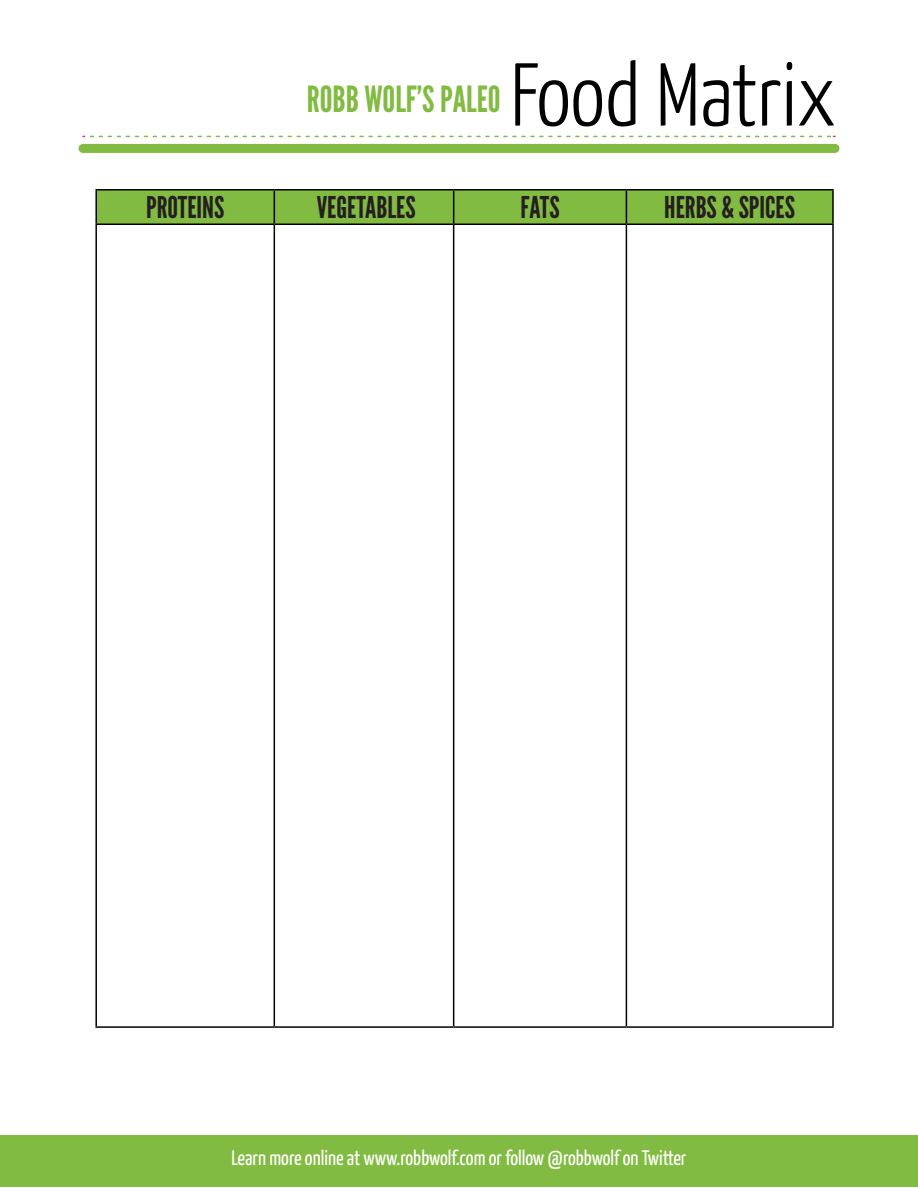
<style>
.page{position:relative;width:918px;height:1188px;background:#fff}
.page>*{position:absolute;margin:0;border:0;box-sizing:border-box;transform-origin:0 0}
.t1{font:300 88.95px "Yanone Kaffeesatz";color:#000}
.t2{font:36px "League Gothic";color:#82bb41}
.t3{font:30px "League Gothic";color:#241f21}
.t4{font:21px "Yanone Kaffeesatz";color:#fff}
</style>
<div class="page">
<div style="left:83px;top:144px;width:752px;height:9px;background:#82bb41"></div>
<svg style="left:90px;top:136px;width:745px;height:1px"></svg>
<div style="left:97px;top:190px;width:735px;height:34px;background:#82bb41"></div>
<hr style="left:95px;top:189px;width:179px;height:1px;background:#000">
<hr style="left:95px;top:190px;width:2px;height:34px;background:#000">
<hr style="left:274px;top:189px;width:180px;height:1px;background:#000">
<hr style="left:274px;top:190px;width:1px;height:34px;background:#000">
<hr style="left:454px;top:189px;width:172px;height:1px;background:#000">
<hr style="left:453px;top:190px;width:1px;height:34px;background:#000">
<hr style="left:626px;top:189px;width:208px;height:1px;background:#000">
<hr style="left:626px;top:190px;width:1px;height:34px;background:#000">
<hr style="left:832px;top:190px;width:2px;height:34px;background:#000">
<hr style="left:95px;top:224px;width:179px;height:1px;background:#000">
<hr style="left:95px;top:225px;width:2px;height:801px;background:#000">
<hr style="left:274px;top:224px;width:180px;height:1px;background:#000">
<hr style="left:274px;top:225px;width:1px;height:801px;background:#000">
<hr style="left:454px;top:224px;width:172px;height:1px;background:#000">
<hr style="left:453px;top:225px;width:1px;height:801px;background:#000">
<hr style="left:626px;top:224px;width:208px;height:1px;background:#000">
<hr style="left:626px;top:225px;width:1px;height:801px;background:#000">
<hr style="left:832px;top:225px;width:2px;height:801px;background:#000">
<hr style="left:95px;top:1026px;width:179px;height:2px;background:#000">
<hr style="left:274px;top:1026px;width:180px;height:2px;background:#000">
<hr style="left:454px;top:1026px;width:172px;height:2px;background:#000">
<hr style="left:626px;top:1026px;width:208px;height:2px;background:#000">
<div style="left:0;top:1136px;width:918px;height:51px;background:#82bb41"></div>
<h2 class="t2" style="left:307px;top:79px;width:195px">ROBB WOLF’S PALEO</h2>
<h1 class="t1" style="left:510px;top:41px;width:327px">Food Matrix</h1>
<h3 class="t3" style="left:146px;top:190px;width:80px">PROTEINS</h3>
<h3 class="t3" style="left:317px;top:190px;width:101px">VEGETABLES</h3>
<h3 class="t3" style="left:520px;top:190px;width:41px">FATS</h3>
<h3 class="t3" style="left:664px;top:190px;width:132px">HERBS &amp; SPICES</h3>
<p class="t4" style="left:232px;top:1145px;width:456px">Learn more online at www.robbwolf.com or follow @robbwolf on Twitter</p>
</div>
